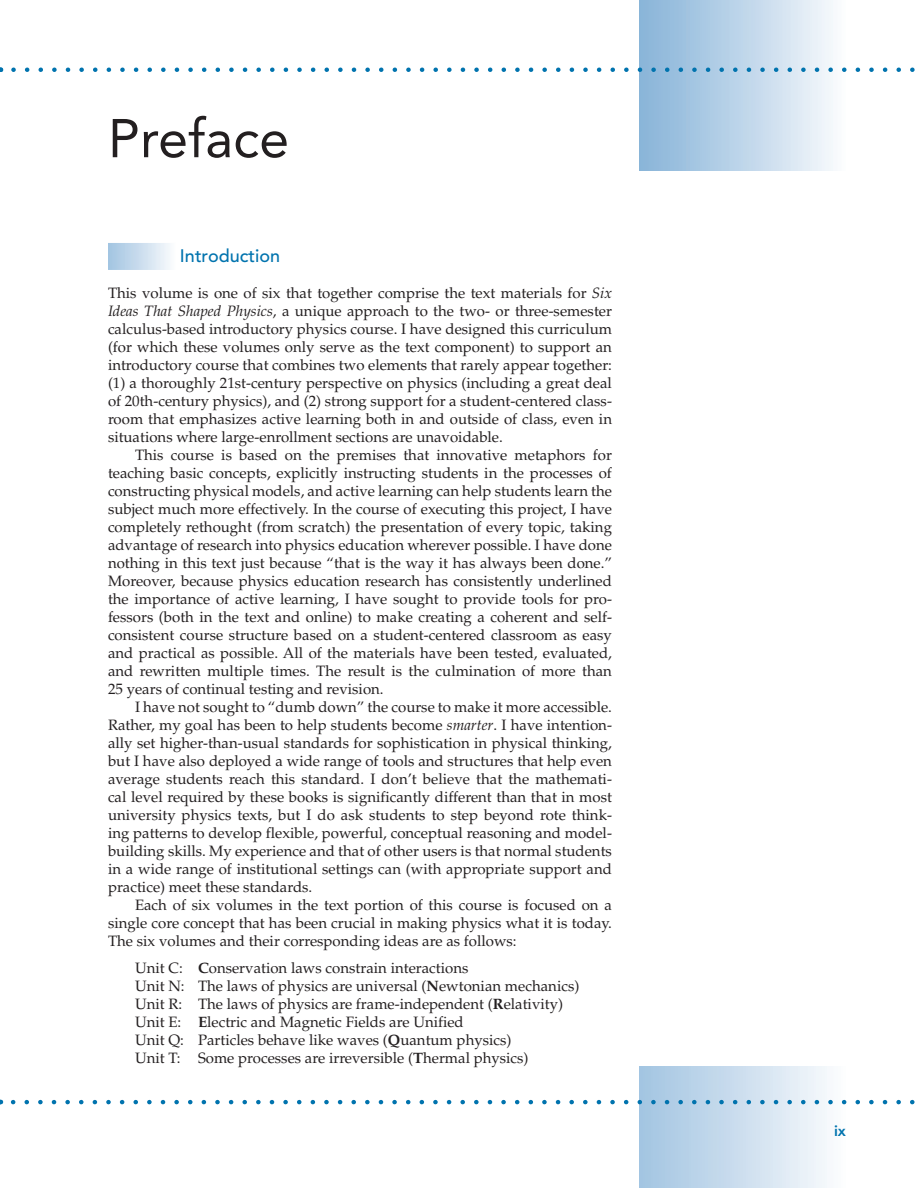
<style>
.page{position:relative;width:918px;height:1188px;background:#fff}
.page>*{position:absolute;margin:0;border:0;box-sizing:border-box;transform-origin:0 0}
.Other_Title{font:54px "Avenir LT Pro";color:#231f20}
.FMSection{font:500 18px "Avenir LT Pro";color:#0073ae}
.Body{font:15px/18px "Palatino LT Std";color:#231f20;text-align:justify}
.t1{font:800 15px "Avenir LT Pro";color:#0073ae}
.s1{font-style:italic}
.s2{font-weight:700}
</style>
<div class="page">
<div style="left:639px;top:0;width:207px;height:171px;background:linear-gradient(to right,#86b2d8,#fafbfd)"></div>
<svg style="left:13px;top:68px;width:902px;height:4px"></svg>
<div style="left:639px;top:1066px;width:207px;height:122px;background:linear-gradient(to right,#a1c3e1,#fbfcfd)"></div>
<svg style="left:13px;top:1100px;width:902px;height:4px"></svg>
<div style="left:108px;top:243px;width:68px;height:27px;background:linear-gradient(to right,#a1c3e1,#fafbfd)"></div>
<p class="Other_Title" style="left:108px;top:105px;width:183px">Preface</p>
<p class="FMSection" style="left:180px;top:246px;width:102px">Introduction</p>
<p class="Body" style="left:108px;top:285px;width:506px">This volume is one of six that together comprise the text materials for <span class="s1">Six Ideas That Shaped Physics</span>, a unique approach to the two- or three-semester calculus-based introductory physics course. I have designed this curriculum (for which these volumes only serve as the text component) to support an introductory course that combines two elements that rarely appear together: (1) a thoroughly 21st-century perspective on physics (including a great deal of 20th-century physics), and (2) strong support for a student-centered class&shy;room that emphasizes active learning both in and outside of class, even in situations where large-enrollment sections are unavoidable.</p>
<p class="Body" style="left:108px;top:447px;width:506px;text-indent:27px">This course is based on the premises that innovative metaphors for teaching basic concepts, explicitly instructing students in the processes of constructing physical models, and active learning can help students learn the subject much more effectively. In the course of executing this project, I have completely rethought (from scratch) the presentation of every topic, taking advantage of research into physics education wherever possible. I have done nothing in this text just because “that is the way it has always been done.” Moreover, because physics education research has consistently underlined the importance of active learning, I have sought to provide tools for pro&shy;fessors (both in the text and online) to make creating a coherent and self&shy;consistent course structure based on a student-centered classroom as easy and practical as possible. All of the materials have been tested, evaluated, and rewritten multiple times. The result is the culmination of more than 25 years of continual testing and revision.</p>
<p class="Body" style="left:108px;top:699px;width:506px;text-indent:27px">I have not sought to “dumb down” the course to make it more accessible.<br>Rather, my goal has been to help students become <span class="s1">smarter</span>. I have intention&shy;ally set higher-than-usual standards for sophistication in physical thinking, but I have also deployed a wide range of tools and structures that help even average students reach this standard. I don’t believe that the mathemati&shy;cal level required by these books is significantly different than that in most university physics texts, but I do ask students to step beyond rote think&shy;ing patterns to develop flexible, powerful, conceptual reasoning and model&shy;building skills. My experience and that of other users is that normal students in a wide range of institutional settings can (with appropriate support and practice) meet these standards.</p>
<p class="Body" style="left:108px;top:897px;width:506px;text-indent:27px">Each of six volumes in the text portion of this course is focused on a single core concept that has been crucial in making physics what it is today.<br>The six volumes and their corresponding ideas are as follows:</p>
<p class="Body" style="left:135px;top:960px;width:335px">Unit C: <span class="s2">C</span>onservation laws constrain interactions</p>
<p class="Body" style="left:135px;top:978px;width:446px">Unit N: The laws of physics are universal (<span class="s2">N</span>ewtonian mechanics)</p>
<p class="Body" style="left:135px;top:996px;width:430px">Unit R: The laws of physics are frame-independent (<span class="s2">R</span>elativity)</p>
<p class="Body" style="left:135px;top:1014px;width:330px">Unit E: <span class="s2">E</span>lectric and Magnetic Fields are Unified</p>
<p class="Body" style="left:135px;top:1032px;width:378px">Unit Q: Particles behave like waves (<span class="s2">Q</span>uantum physics)</p>
<p class="Body" style="left:135px;top:1050px;width:395px">Unit T: Some processes are irreversible (<span class="s2">T</span>hermal physics)</p>
<p class="t1" style="left:834px;top:1122px;width:13px">ix</p>
</div>
